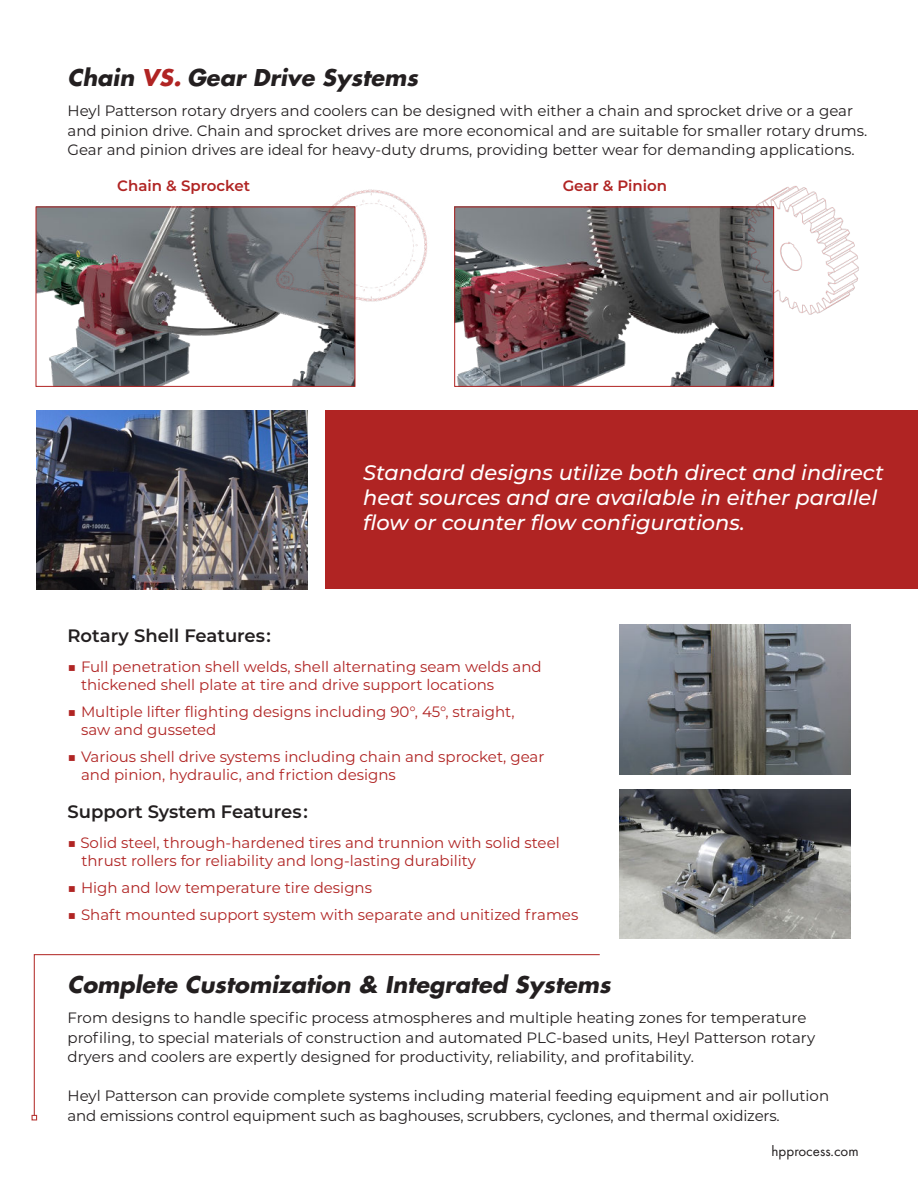
<style>
.page{position:relative;width:918px;height:1188px;background:#fff}
.page>*{position:absolute;margin:0;border:0;box-sizing:border-box;transform-origin:0 0}
.t1{font:italic 700 22.5px "Futura Std";color:#231f20}
.t2{font:italic 500 21px/25.2px "Montserrat";color:#fff}
.t3{font:600 18px "Montserrat";color:#231f20}
.t4{font:15px/19.5px "Montserrat";color:#231f20}
.t5{font:15px/18px "Montserrat";color:#b02423}
.t6{font:600 15px "Montserrat";color:#b02423}
.t7{font:15px "Futura PT";color:#231f20}
.s1{color:#b02423}
</style>
<div class="page">
<img style="left:38px;top:209px;width:315px;height:176px">
<div style="left:36px;top:207px;width:319px;height:180px;border:1px solid #b02423"></div>
<img style="left:456px;top:209px;width:316px;height:176px">
<div style="left:454px;top:207px;width:320px;height:180px;border:1px solid #b02423"></div>
<img style="left:743px;top:186px;width:116px;height:129px">
<img style="left:275px;top:189px;width:152px;height:115px">
<div style="left:325px;top:411px;width:593px;height:178px;background:#b02423"></div>
<img style="left:36px;top:411px;width:271px;height:178px">
<svg style="left:33px;top:954px;width:567px;height:163px"></svg>
<svg style="left:32px;top:1115px;width:5px;height:5px"></svg>
<img style="left:619px;top:625px;width:231px;height:149px">
<img style="left:619px;top:790px;width:231px;height:148px">
<h1 class="t1" style="left:68px;top:67px;width:352px">Chain <span class="s1">VS.</span> Gear Drive Systems</h1>
<p class="t4" style="left:68px;top:101px;width:801px">Heyl Patterson rotary dryers and coolers can be designed with either a chain and sprocket drive or a gear and pinion drive. Chain and sprocket drives are more economical and are suitable for smaller rotary drums.<br>Gear and pinion drives are ideal for heavy-duty drums, providing better wear for demanding applications.</p>
<p class="t6" style="left:117px;top:179px;width:134px">Chain &amp; Sprocket</p>
<p class="t6" style="left:563px;top:179px;width:106px">Gear &amp; Pinion</p>
<h2 class="t2" style="left:363px;top:462px;width:522px">Standard designs utilize both direct and indirect heat sources and are available in either parallel flow or counter flow configurations.</h2>
<p class="t3" style="left:68px;top:628px;width:205px">Rotary Shell Features:</p>
<p class="t5" style="left:81px;top:658px;width:462px;text-indent:-14px">■ Full penetration shell welds, shell alternating seam welds and thickened shell plate at tire and drive support locations</p>
<p class="t5" style="left:81px;top:703px;width:435px;text-indent:-14px">■ Multiple lifter flighting designs including 90°, 45°, straight, saw and gusseted</p>
<p class="t5" style="left:81px;top:748px;width:465px;text-indent:-14px">■ Various shell drive systems including chain and sprocket, gear and pinion, hydraulic, and friction designs</p>
<p class="t3" style="left:68px;top:804px;width:242px">Support System Features:</p>
<p class="t5" style="left:81px;top:834px;width:480px;text-indent:-14px">■ Solid steel, through-hardened tires and trunnion with solid steel thrust rollers for reliability and long-lasting durability</p>
<p class="t5" style="left:68px;top:879px;width:306px">■ High and low temperature tire designs</p>
<p class="t5" style="left:68px;top:906px;width:512px">■ Shaft mounted support system with separate and unitized frames</p>
<h1 class="t1" style="left:68px;top:974px;width:545px">Complete Customization &amp; Integrated Systems</h1>
<p class="t4" style="left:68px;top:1009px;width:749px">From designs to handle specific process atmospheres and multiple heating zones for temperature profiling, to special materials of construction and automated PLC-based units, Heyl Patterson rotary dryers and coolers are expertly designed for productivity, reliability, and profitability.</p>
<p class="t4" style="left:68px;top:1087px;width:763px">Heyl Patterson can provide complete systems including material feeding equipment and air pollution and emissions control equipment such as baghouses, scrubbers, cyclones, and thermal oxidizers.</p>
<p class="t7" style="left:772px;top:1145px;width:89px">hpprocess.com</p>
</div>
